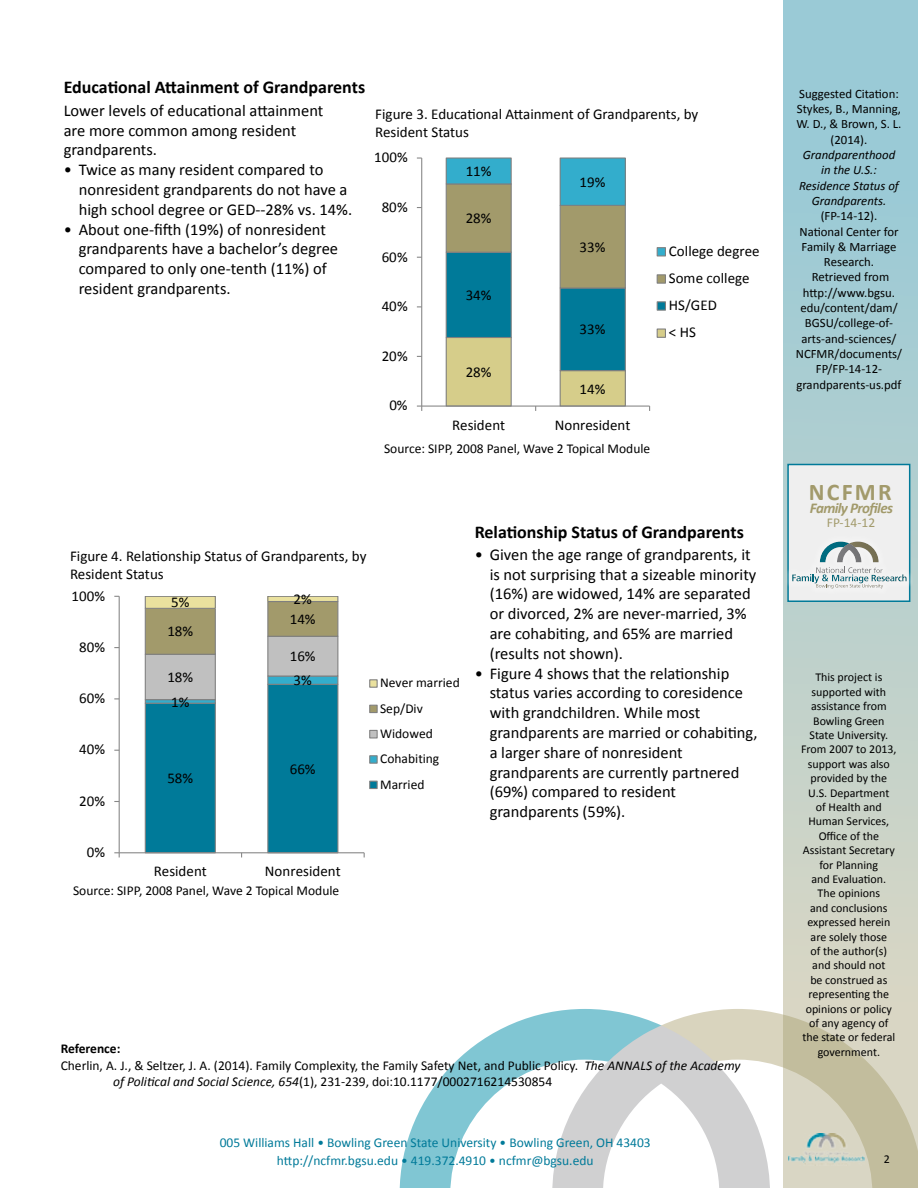
<style>
.page{position:relative;width:918px;height:1188px;background:#fff}
.page>*{position:absolute;margin:0;border:0;box-sizing:border-box;transform-origin:0 0}
.t1{font:700 24px "Calibri";letter-spacing:.09em;color:#a29a6b}
.t2{font:700 18px "Calibri";color:#000}
.t3{font:16.5px/19.8px "Calibri";color:#000}
.t4{font:15px/27.2px "Calibri";color:#000}
.t5{font:italic 700 15px "Calibri";letter-spacing:-.04em;color:#a29a6b}
.t6{font:13.5px/25.3px "Calibri";color:#000}
.t7{font:13.5px/18px "Calibri";color:#007a99;text-align:center}
.t8{font:700 13.5px "Calibri";letter-spacing:-.005em;color:#000}
.t9{font:13.5px "Calibri";color:#a29a6b}
.t10{font:12.75px/15.3px "Calibri";color:#000;text-align:center}
.t11{font:italic 12.75px/15.3px "Calibri";color:#000;text-align:center}
.t12{font:12px/14.4px "Calibri";color:#000;text-align:center}
.s1{font-style:italic}
</style>
<div class="page">
<svg style="left:400px;top:1009px;width:260px;height:179px"></svg>
<svg style="left:663px;top:1009px;width:120px;height:59px;fill:#d9d4be"></svg>
<svg style="left:552px;top:1025px;width:218px;height:163px"></svg>
<svg style="left:783px;top:0;width:135px;height:1188px;background:#b7ceca"></svg>
<img style="left:788px;top:1133px;width:77px;height:32px">
<div style="left:787px;top:464px;width:123px;height:138px;background:#efefef;border:2px solid #007a99"></div>
<div style="left:778px;top:531px;width:140px;height:71px;background:#848484;opacity:.75"></div>
<div style="left:446px;top:337px;width:65px;height:69px;background:#d6cd8a"></div>
<div style="left:446px;top:337px;width:66px;height:70px;border:1px solid #7f7f7f"></div>
<div style="left:560px;top:371px;width:65px;height:35px;background:#d6cd8a"></div>
<div style="left:560px;top:370px;width:66px;height:37px;border:1px solid #7f7f7f"></div>
<div style="left:446px;top:252px;width:66px;height:86px;background:#007a99;border:1px solid #7f7f7f"></div>
<div style="left:560px;top:287px;width:66px;height:84px;background:#007a99;border:1px solid #7f7f7f"></div>
<div style="left:446px;top:183px;width:66px;height:70px;background:#a29a6b;border:1px solid #7f7f7f"></div>
<div style="left:560px;top:205px;width:66px;height:84px;background:#a29a6b;border:1px solid #7f7f7f"></div>
<div style="left:446px;top:158px;width:65px;height:26px;background:#33adcc"></div>
<div style="left:446px;top:158px;width:66px;height:26px;border:1px solid #7f7f7f"></div>
<div style="left:560px;top:158px;width:65px;height:47px;background:#33adcc"></div>
<div style="left:560px;top:158px;width:66px;height:48px;border:1px solid #7f7f7f"></div>
<hr style="left:421px;top:158px;width:1px;height:248px;background:#868686">
<hr style="left:422px;top:406px;width:228px;height:1px;background:#868686">
<div style="left:657px;top:247px;width:9px;height:9px;background:#33adcc;border:1px solid #7f7f7f"></div>
<div style="left:657px;top:274px;width:9px;height:10px;background:#a29a6b;border:1px solid #7f7f7f"></div>
<div style="left:657px;top:301px;width:9px;height:10px;background:#007a99;border:1px solid #7f7f7f"></div>
<div style="left:657px;top:328px;width:9px;height:10px;background:#d6cd8a;border:1px solid #7f7f7f"></div>
<div style="left:145px;top:703px;width:71px;height:150px;background:#007a99;border:1px solid #7f7f7f"></div>
<div style="left:267px;top:684px;width:71px;height:169px;background:#007a99;border:1px solid #7f7f7f"></div>
<svg style="left:145px;top:700px;width:71px;height:4px"></svg>
<div style="left:267px;top:676px;width:71px;height:9px;background:#33adcc;border:1px solid #7f7f7f"></div>
<div style="left:145px;top:654px;width:71px;height:46px;background:#c0c0c0;border:1px solid #7f7f7f"></div>
<div style="left:267px;top:636px;width:71px;height:41px;background:#c0c0c0;border:1px solid #7f7f7f"></div>
<div style="left:145px;top:608px;width:71px;height:47px;background:#a29a6b;border:1px solid #7f7f7f"></div>
<div style="left:267px;top:601px;width:71px;height:36px;background:#a29a6b;border:1px solid #7f7f7f"></div>
<div style="left:145px;top:596px;width:70px;height:12px;background:#eae19e"></div>
<div style="left:145px;top:596px;width:71px;height:13px;border:1px solid #7f7f7f"></div>
<div style="left:268px;top:596px;width:70px;height:6px;background:#eae19e"></div>
<div style="left:267px;top:596px;width:71px;height:6px;border:1px solid #7f7f7f"></div>
<hr style="left:119px;top:596px;width:1px;height:257px;background:#868686">
<hr style="left:119px;top:852px;width:245px;height:1px;background:#868686">
<svg style="left:114px;top:852px;width:6px;height:5px"></svg>
<div style="left:369px;top:679px;width:9px;height:9px;background:#eae19e;border:1px solid #7f7f7f"></div>
<div style="left:369px;top:705px;width:9px;height:8px;background:#a29a6b;border:1px solid #7f7f7f"></div>
<div style="left:369px;top:730px;width:9px;height:9px;background:#c0c0c0;border:1px solid #7f7f7f"></div>
<div style="left:369px;top:755px;width:9px;height:9px;background:#33adcc;border:1px solid #7f7f7f"></div>
<div style="left:369px;top:781px;width:9px;height:8px;background:#007a99;border:1px solid #7f7f7f"></div>
<p class="t2" style="left:64px;top:76px;width:303px">Educational Attainment of Grandparents</p>
<p class="t3" style="left:64px;top:100px;width:261px">Lower levels of educational attainment are more common among resident grandparents.</p>
<p class="t3" style="left:79px;top:160px;width:275px;text-indent:-15px">• Twice as many resident compared to nonresident grandparents do not have a high school degree or GED--28% vs. 14%.</p>
<p class="t3" style="left:79px;top:219px;width:261px;text-indent:-15px">• About one-fifth (19%) of nonresident grandparents have a bachelor’s degree compared to only one-tenth (11%) of resident grandparents.</p>
<p class="t4" style="left:375px;top:105px;width:325px;line-height:18px">Figure 3. Educational Attainment of Grandparents, by<br>Resident Status</p>
<p class="t4" style="left:374px;top:144px;width:35px">100%</p>
<p class="t4" style="left:382px;top:193px;width:27px">80%</p>
<p class="t4" style="left:382px;top:243px;width:27px">60%</p>
<p class="t4" style="left:382px;top:293px;width:27px">40%</p>
<p class="t4" style="left:382px;top:342px;width:27px">20%</p>
<p class="t4" style="left:389px;top:392px;width:20px">0%</p>
<p class="t4" style="left:466px;top:158px;width:27px">11%</p>
<p class="t4" style="left:466px;top:205px;width:27px">28%</p>
<p class="t4" style="left:466px;top:281px;width:27px">34%</p>
<p class="t4" style="left:466px;top:358px;width:27px">28%</p>
<p class="t4" style="left:580px;top:168px;width:27px">19%</p>
<p class="t4" style="left:580px;top:233px;width:27px">33%</p>
<p class="t4" style="left:580px;top:316px;width:27px">33%</p>
<p class="t4" style="left:580px;top:375px;width:27px">14%</p>
<p class="t4" style="left:452px;top:411px;width:55px">Resident</p>
<p class="t4" style="left:555px;top:411px;width:77px">Nonresident</p>
<p class="t6" style="left:384px;top:436px;width:268px">Source: SIPP, 2008 Panel, Wave 2 Topical Module</p>
<p class="t4" style="left:669px;top:238px;width:92px">College degree<br>Some college<br>HS/GED<br>&lt; HS</p>
<p class="t4" style="left:70px;top:547px;width:298px;line-height:18px">Figure 4. Relationship Status of Grandparents, by<br>Resident Status</p>
<p class="t4" style="left:72px;top:582px;width:35px">100%</p>
<p class="t4" style="left:79px;top:633px;width:27px">80%</p>
<p class="t4" style="left:79px;top:685px;width:27px">60%</p>
<p class="t4" style="left:79px;top:736px;width:27px">40%</p>
<p class="t4" style="left:79px;top:787px;width:27px">20%</p>
<p class="t4" style="left:171px;top:589px;width:20px">5%</p>
<p class="t4" style="left:294px;top:585px;width:20px">2%</p>
<p class="t4" style="left:167px;top:618px;width:27px">18%</p>
<p class="t4" style="left:290px;top:605px;width:27px">14%</p>
<p class="t4" style="left:290px;top:643px;width:27px">16%</p>
<p class="t4" style="left:167px;top:664px;width:27px">18%</p>
<p class="t4" style="left:294px;top:667px;width:20px">3%</p>
<p class="t4" style="left:171px;top:688px;width:20px">1%</p>
<p class="t4" style="left:167px;top:765px;width:27px">58%</p>
<p class="t4" style="left:290px;top:755px;width:27px">66%</p>
<p class="t6" style="left:380px;top:670px;width:81px">Never married<br>Sep/Div<br>Widowed<br>Cohabiting<br>Married</p>
<p class="t4" style="left:87px;top:838px;width:20px">0%</p>
<p class="t4" style="left:154px;top:858px;width:55px">Resident</p>
<p class="t4" style="left:265px;top:858px;width:77px">Nonresident</p>
<p class="t6" style="left:73px;top:878px;width:268px">Source: SIPP, 2008 Panel, Wave 2 Topical Module</p>
<p class="t2" style="left:475px;top:521px;width:271px">Relationship Status of Grandparents</p>
<p class="t3" style="left:490px;top:544px;width:268px;text-indent:-15px">• Given the age range of grandparents, it is not surprising that a sizeable minority (16%) are widowed, 14% are separated or divorced, 2% are never-married, 3% are cohabiting, and 65% are married (results not shown).</p>
<p class="t3" style="left:490px;top:663px;width:270px;text-indent:-15px">• Figure 4 shows that the relationship status varies according to coresidence with grandchildren. While most grandparents are married or cohabiting, a larger share of nonresident grandparents are currently partnered (69%) compared to resident grandparents (59%).</p>
<p class="t8" style="left:61px;top:1040px;width:61px">Reference:</p>
<p class="t6" style="left:61px;top:1052px;width:681px">Cherlin, A. J., &amp; Seltzer, J. A. (2014). Family Complexity, the Family Safety Net, and Public Policy. <span class="s1">The ANNALS of the Academy</span></p>
<p class="t6" style="left:113px;top:1069px;width:441px"><span class="s1">of Political and Social Science, 654</span>(1), 231-239, doi:10.1177/0002716214530854</p>
<p class="t7" style="left:220px;top:1133px;width:433px">005 Williams Hall • Bowling Green State University • Bowling Green, OH 43403 http://ncfmr.bgsu.edu • 419.372.4910 • ncfmr@bgsu.edu</p>
<p class="t10" style="left:797px;top:86px;width:106px">Suggested Citation:<br>Stykes, B., Manning,<br>W. D., &amp; Brown, S. L. (2014).</p>
<p class="t11" style="left:799px;top:147px;width:101px">Grandparenthood in the U.S.:<br>Residence Status of<br>Grandparents.</p>
<p class="t10" style="left:796px;top:208px;width:108px">(FP-14-12).<br>National Center for<br>Family &amp; Marriage<br>Research.<br>Retrieved from http://www.bgsu. edu/content/dam/<br>BGSU/college-of&shy;arts-and-sciences/<br>NCFMR/documents/<br>FP/FP-14-12- grandparents-us.pdf</p>
<h1 class="t1" style="left:809px;top:477px;width:84px">NCFMR</h1>
<p class="t5" style="left:810px;top:498px;width:85px">Family Profiles</p>
<p class="t9" style="left:827px;top:514px;width:50px">FP-14-12</p>
<p class="t12" style="left:801px;top:670px;width:97px">This project is supported with assistance from<br>Bowling Green<br>State University.<br>From 2007 to 2013, support was also provided by the<br>U.S. Department<br>of Health and<br>Human Services,<br>Office of the<br>Assistant Secretary for Planning<br>and Evaluation.<br>The opinions<br>and conclusions expressed herein are solely those<br>of the author(s) and should not<br>be construed as representing the opinions or policy of any agency of the state or federal government.</p>
<p class="t12" style="left:884px;top:1152px;width:8px">2</p>
</div>
